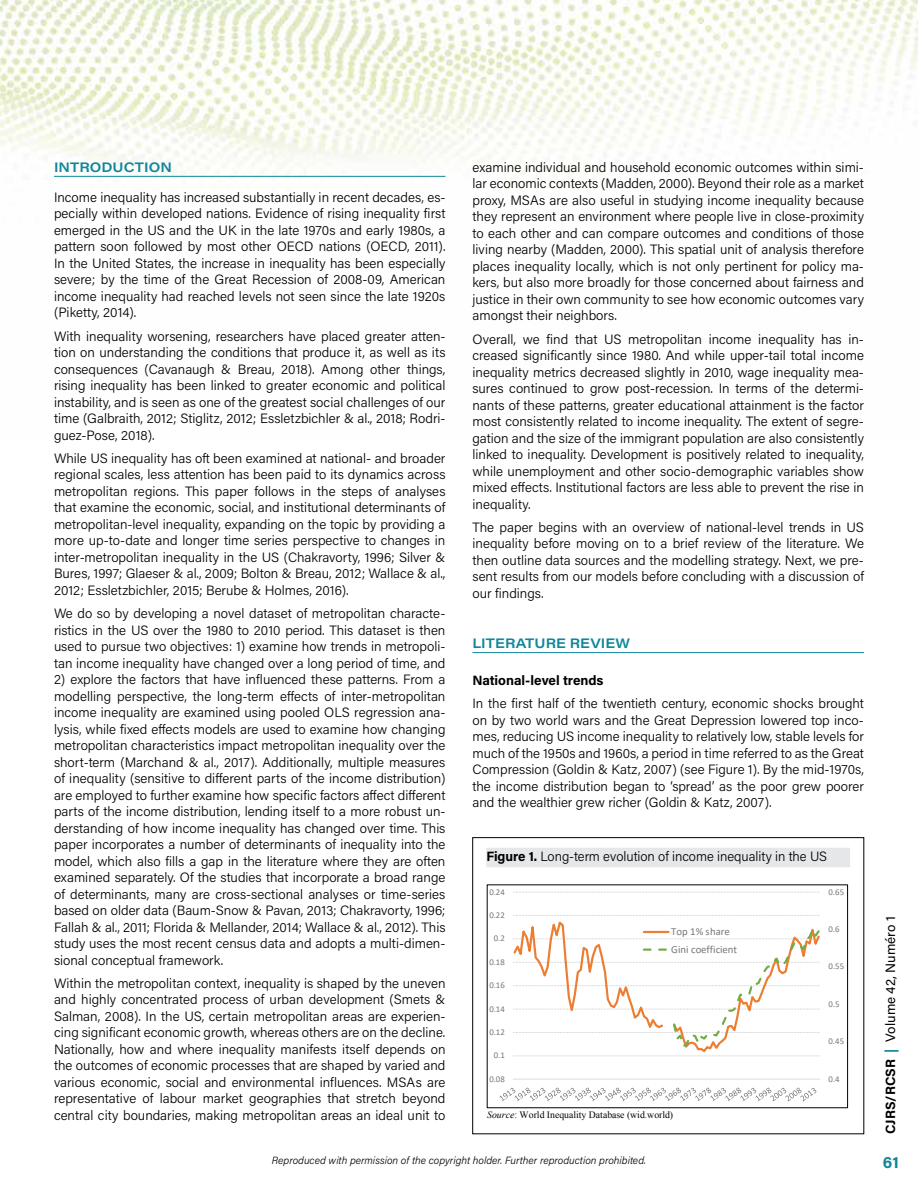
<style>
.page{position:relative;width:918px;height:1188px;background:#fff}
.page>*{position:absolute;margin:0;border:0;box-sizing:border-box;transform-origin:0 0}
.t1{font:700 16.5px "Acumin Pro";color:#10879b}
.t2{font:300 13.5px/16.5px "Acumin Pro";color:#000;text-align:justify}
.t3{font:600 13.5px "Acumin Pro Wide";letter-spacing:.005em;color:#10879b}
.t4{font:13.5px "Acumin Pro";color:#000}
.t5{font:700 13.5px "Acumin Pro";color:#000}
.t6{font:10.8px/17.7px "Calibri";color:#77787b}
.t7{font:italic 300 10.5px "Acumin Pro";color:#000}
.t8{font:9.75px "Times New Roman";color:#000}
.t9{font:8.85px "Calibri";letter-spacing:.02em;color:#77787b}
.s1{font-weight:700}
.s2{font-style:italic}
.s3{font-weight:700;color:#10879b}
</style>
<div class="page">
<img style="left:0;top:0;width:918px;height:188px">
<hr style="left:54px;top:176px;width:392px;height:1px;background:#10879b">
<hr style="left:472px;top:652px;width:392px;height:1px;background:#10879b">
<div style="left:486px;top:848px;width:364px;height:19px;background:#e6e7e8"></div>
<svg style="left:513px;top:1056px;width:306px;height:1px"></svg>
<svg style="left:513px;top:892px;width:307px;height:1px"></svg>
<hr style="left:513px;top:1079px;width:307px;height:1px;background:#dcddde">
<svg style="left:513px;top:915px;width:307px;height:137px"></svg>
<svg style="left:500px;top:1088px;width:316px;height:13px"></svg>
<svg style="left:513px;top:924px;width:307px;height:124px"></svg>
<div style="left:472px;top:837px;width:392px;height:297px;border:1px solid #000"></div>
<p class="t3" style="left:54px;top:157px;width:119px">INTRODUCTION</p>
<p class="t2" style="left:54px;top:188px;width:393px">Income inequality has increased substantially in recent decades, es&shy;pecially within developed nations. Evidence of rising inequality first emerged in the US and the UK in the late 1970s and early 1980s, a pattern soon followed by most other OECD nations (OECD, 2011).<br>In the United States, the increase in inequality has been especially severe; by the time of the Great Recession of 2008-09, American income inequality had reached levels not seen since the late 1920s (Piketty, 2014).</p>
<p class="t2" style="left:54px;top:327px;width:393px">With inequality worsening, researchers have placed greater atten&shy;tion on understanding the conditions that produce it, as well as its consequences (Cavanaugh &amp; Breau, 2018). Among other things, rising inequality has been linked to greater economic and political instability, and is seen as one of the greatest social challenges of our time (Galbraith, 2012; Stiglitz, 2012; Essletzbichler &amp; al., 2018; Rodri&shy;guez-Pose, 2018).</p>
<p class="t2" style="left:54px;top:449px;width:393px">While US inequality has oft been examined at national- and broader regional scales, less attention has been paid to its dynamics across metropolitan regions. This paper follows in the steps of analyses that examine the economic, social, and institutional determinants of metropolitan-level inequality, expanding on the topic by providing a more up-to-date and longer time series perspective to changes in inter-metropolitan inequality in the US (Chakravorty, 1996; Silver &amp; Bures, 1997; Glaeser &amp; al., 2009; Bolton &amp; Breau, 2012; Wallace &amp; al., 2012; Essletzbichler, 2015; Berube &amp; Holmes, 2016).</p>
<p class="t2" style="left:54px;top:605px;width:393px">We do so by developing a novel dataset of metropolitan characte&shy;ristics in the US over the 1980 to 2010 period. This dataset is then used to pursue two objectives: 1) examine how trends in metropoli&shy;tan income inequality have changed over a long period of time, and</p>
<p class="t2" style="left:54px;top:671px;width:393px">2) explore the factors that have influenced these patterns. From a modelling perspective, the long-term effects of inter-metropolitan income inequality are examined using pooled OLS regression ana&shy;lysis, while fixed effects models are used to examine how changing metropolitan characteristics impact metropolitan inequality over the short-term (Marchand &amp; al., 2017). Additionally, multiple measures of inequality (sensitive to different parts of the income distribution) are employed to further examine how specific factors affect different parts of the income distribution, lending itself to a more robust un&shy;derstanding of how income inequality has changed over time. This paper incorporates a number of determinants of inequality into the model, which also fills a gap in the literature where they are often examined separately. Of the studies that incorporate a broad range of determinants, many are cross-sectional analyses or time-series based on older data (Baum-Snow &amp; Pavan, 2013; Chakravorty, 1996; Fallah &amp; al., 2011; Florida &amp; Mellander, 2014; Wallace &amp; al., 2012). This study uses the most recent census data and adopts a multi-dimen&shy;sional conceptual framework.</p>
<p class="t2" style="left:54px;top:974px;width:393px">Within the metropolitan context, inequality is shaped by the uneven and highly concentrated process of urban development (Smets &amp; Salman, 2008). In the US, certain metropolitan areas are experien&shy;cing significant economic growth, whereas others are on the decline.<br>Nationally, how and where inequality manifests itself depends on the outcomes of economic processes that are shaped by varied and various economic, social and environmental influences. MSAs are representative of labour market geographies that stretch beyond central city boundaries, making metropolitan areas an ideal unit to</p>
<p class="t2" style="left:472px;top:158px;width:393px">examine individual and household economic outcomes within simi&shy;lar economic contexts (Madden, 2000). Beyond their role as a market proxy, MSAs are also useful in studying income inequality because they represent an environment where people live in close-proximity to each other and can compare outcomes and conditions of those living nearby (Madden, 2000). This spatial unit of analysis therefore places inequality locally, which is not only pertinent for policy ma&shy;kers, but also more broadly for those concerned about fairness and justice in their own community to see how economic outcomes vary amongst their neighbors.</p>
<p class="t2" style="left:472px;top:330px;width:393px">Overall, we find that US metropolitan income inequality has in&shy;creased significantly since 1980. And while upper-tail total income inequality metrics decreased slightly in 2010, wage inequality mea&shy;sures continued to grow post-recession. In terms of the determi&shy;nants of these patterns, greater educational attainment is the factor most consistently related to income inequality. The extent of segre&shy;gation and the size of the immigrant population are also consistently linked to inequality. Development is positively related to inequality, while unemployment and other socio-demographic variables show mixed effects. Institutional factors are less able to prevent the rise in inequality.</p>
<p class="t2" style="left:472px;top:518px;width:393px">The paper begins with an overview of national-level trends in US inequality before moving on to a brief review of the literature. We then outline data sources and the modelling strategy. Next, we pre&shy;sent results from our models before concluding with a discussion of our findings.</p>
<p class="t3" style="left:472px;top:634px;width:159px">LITERATURE REVIEW</p>
<p class="t5" style="left:472px;top:671px;width:133px">National-level trends</p>
<p class="t2" style="left:472px;top:695px;width:393px">In the first half of the twentieth century, economic shocks brought on by two world wars and the Great Depression lowered top inco&shy;mes, reducing US income inequality to relatively low, stable levels for much of the 1950s and 1960s, a period in time referred to as the Great Compression (Goldin &amp; Katz, 2007) (see Figure 1). By the mid-1970s, the income distribution began to ‘spread’ as the poor grew poorer and the wealthier grew richer (Goldin &amp; Katz, 2007).</p>
<p class="t2" style="left:486px;top:848px;width:342px"><span class="s1">Figure 1.</span> Long-term evolution of income inequality in the US</p>
<p class="t9" style="left:489px;top:886px;width:17px">0.24</p>
<p class="t9" style="left:489px;top:909px;width:17px">0.22</p>
<p class="t9" style="left:494px;top:932px;width:13px">0.2</p>
<p class="t9" style="left:489px;top:956px;width:17px">0.18</p>
<p class="t9" style="left:489px;top:979px;width:17px">0.16</p>
<p class="t9" style="left:489px;top:1002px;width:17px">0.14</p>
<p class="t9" style="left:489px;top:1026px;width:17px">0.12</p>
<p class="t9" style="left:494px;top:1049px;width:13px">0.1</p>
<p class="t9" style="left:489px;top:1073px;width:17px">0.08</p>
<p class="t6" style="left:671px;top:922px;width:67px">Top 1% share<br>Gini coefficient</p>
<p class="t8" style="left:487px;top:1108px;width:187px"><span class="s2">Source</span>: World Inequality Database (wid.world)</p>
<p class="t9" style="left:828px;top:886px;width:17px">0.65</p>
<p class="t9" style="left:828px;top:923px;width:13px">0.6</p>
<p class="t9" style="left:828px;top:960px;width:17px">0.55</p>
<p class="t9" style="left:828px;top:998px;width:13px">0.5</p>
<p class="t9" style="left:828px;top:1035px;width:17px">0.45</p>
<p class="t9" style="left:828px;top:1073px;width:13px">0.4</p>
<p class="t4" style="left:881px;top:1134px;width:219px;rotate:-90deg"><span class="s1">CJRS/RCSR</span> <span class="s3">|</span> Volume 42, Numéro 1</p>
<p class="t7" style="left:272px;top:1153px;width:376px">Reproduced with permission of the copyright holder. Further reproduction prohibited.</p>
<p class="t1" style="left:883px;top:1150px;width:18px">61</p>
</div>
